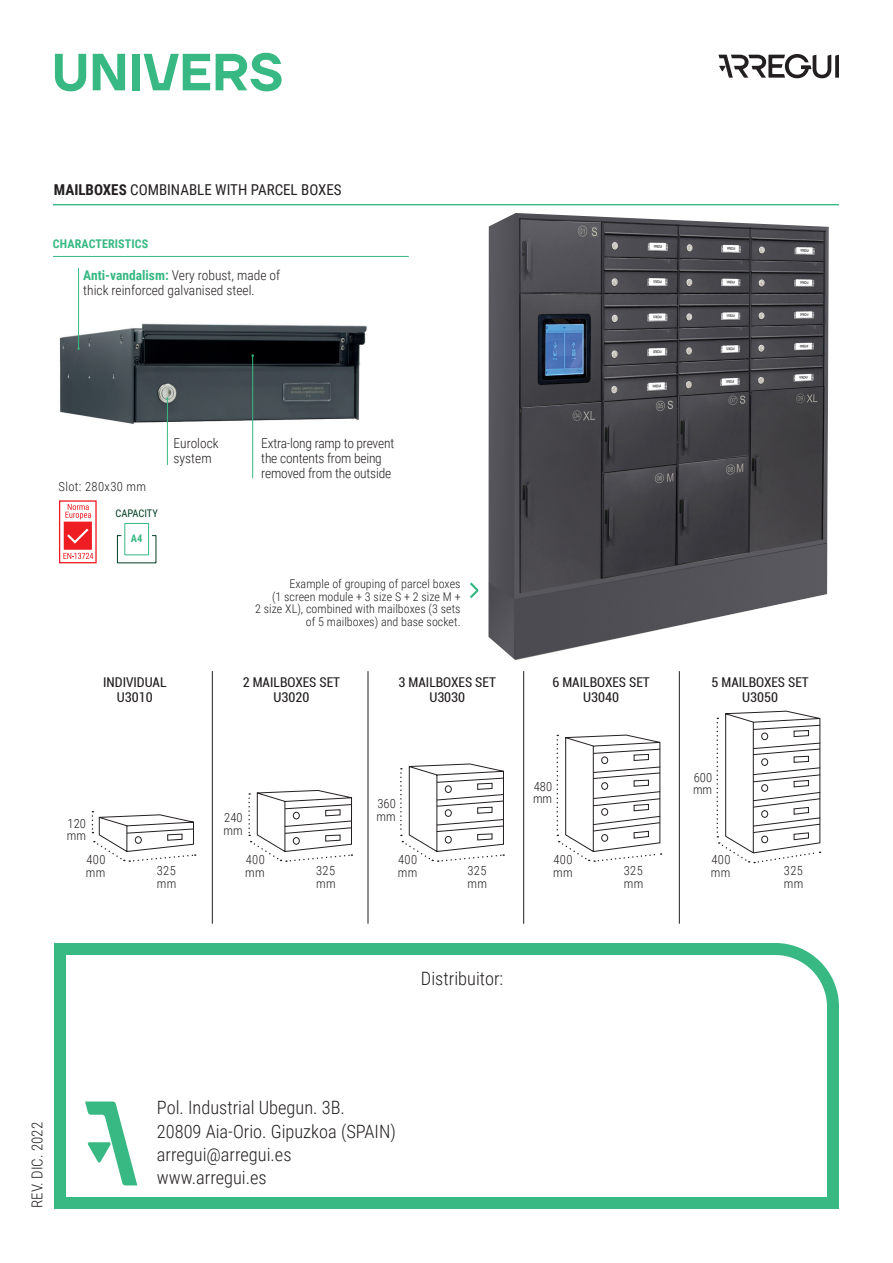
<style>
.page{position:relative;width:893px;height:1263px;background:#fff}
.page>*{position:absolute;margin:0;border:0;box-sizing:border-box;transform-origin:0 0}
.TEXTO_COMÚN{font:600 52.2px "TT Firs Neue";color:#38b983}
.t1{font:300 18.3px "Roboto Condensed";color:#231f20}
.TEXTO_COMÚN-2{font:15px "Roboto Condensed";color:#231f20}
.t2{font:300 15px "Roboto Condensed";color:#231f20}
.cuerpo_texto{font:300 13.5px/15px "Roboto Condensed";letter-spacing:-.015em;color:#231f20}
.cuerpo_texto-2{font:condensed 13.5px "Roboto";color:#231f20}
.cuerpo_texto-3{font:300 12.6px/12.6px "Roboto Condensed";letter-spacing:.03em;color:#231f20}
.cuerpo_texto-4{font:300 12px/12.6px "Roboto Condensed";letter-spacing:.005em;color:#231f20;text-align:right}
.cuerpo_texto-5{font:700 12px "Roboto Condensed";letter-spacing:.01em;color:#38b983}
.TEXTO_COMÚN-3{font:10.5px "Roboto Condensed";color:#003f22}
.TEXTO_COMÚN-4{font:700 10.5px "Roboto Condensed";color:#38b983}
.s1{font-weight:700}
.s2{font-weight:700;color:#38b983}
</style>
<div class="page">
<svg style="left:718px;top:54px;width:121px;height:24px"></svg>
<svg style="left:54px;top:943px;width:785px;height:266px"></svg>
<hr style="left:53px;top:204px;width:786px;height:1px;background:#38b983">
<svg style="left:717px;top:710px;width:104px;height:153px"></svg>
<svg style="left:92px;top:811px;width:104px;height:51px"></svg>
<svg style="left:557px;top:734px;width:105px;height:128px"></svg>
<svg style="left:400px;top:763px;width:104px;height:99px"></svg>
<svg style="left:248px;top:790px;width:104px;height:72px"></svg>
<hr style="left:212px;top:671px;width:1px;height:253px;background:#231f20">
<hr style="left:523px;top:671px;width:1px;height:253px;background:#231f20">
<hr style="left:368px;top:671px;width:1px;height:253px;background:#231f20">
<hr style="left:679px;top:671px;width:1px;height:253px;background:#231f20">
<hr style="left:53px;top:256px;width:356px;height:1px;background:#38b983">
<img style="left:59px;top:314px;width:308px;height:124px">
<hr style="left:167px;top:398px;width:1px;height:67px;background:#38b983">
<hr style="left:252px;top:356px;width:1px;height:122px;background:#38b983">
<hr style="left:78px;top:268px;width:1px;height:81px;background:#38b983">
<svg style="left:116px;top:535px;width:41px;height:29px"></svg>
<div style="left:124px;top:523px;width:25px;height:32px;border:1px solid #38b983"></div>
<div style="left:59px;top:500px;width:38px;height:63px;background:#fff;border:1px solid #ee1d23"></div>
<div style="left:64px;top:522px;width:28px;height:28px;background:#ee1d23;border:1px solid #ee1d23"></div>
<svg style="left:65px;top:504px;width:26px;height:15px"></svg>
<svg style="left:63px;top:553px;width:30px;height:6px"></svg>
<svg style="left:67px;top:529px;width:21px;height:15px"></svg>
<img style="left:488px;top:213px;width:341px;height:447px">
<svg style="left:470px;top:582px;width:9px;height:17px"></svg>
<p class="TEXTO_COMÚN" style="left:52px;top:36px;width:233px">UNIVERS</p>
<p class="TEXTO_COMÚN-2" style="left:54px;top:179px;width:289px"><span class="s1">MAILBOXES</span> COMBINABLE WITH PARCEL BOXES</p>
<p class="cuerpo_texto-5" style="left:53px;top:236px;width:97px">CHARACTERISTICS</p>
<p class="cuerpo_texto" style="left:83px;top:267px;width:198px"><span class="s2">Anti-vandalism:</span> Very robust, made of thick reinforced galvanised steel.</p>
<p class="cuerpo_texto-3" style="left:58px;top:479px;width:89px">Slot: 280x30 mm</p>
<p class="TEXTO_COMÚN-3" style="left:115px;top:506px;width:44px">CAPACITY</p>
<p class="TEXTO_COMÚN-4" style="left:131px;top:531px;width:13px">A4</p>
<p class="cuerpo_texto" style="left:174px;top:435px;width:47px">Eurolock system</p>
<p class="cuerpo_texto-2" style="left:103px;top:673px;width:65px">INDIVIDUAL</p>
<p class="cuerpo_texto-2" style="left:117px;top:688px;width:37px">U3010</p>
<p class="cuerpo_texto" style="left:261px;top:435px;width:134px">Extra-long ramp to prevent the contents from being removed from the outside</p>
<p class="cuerpo_texto-4" style="left:255px;top:577px;width:207px">Example of grouping of parcel boxes<br>(1 screen module + 3 size S + 2 size M +<br>2 size XL), combined with mailboxes (3 sets of 5 mailboxes) and base socket.</p>
<p class="cuerpo_texto-2" style="left:243px;top:673px;width:99px">2 MAILBOXES SET</p>
<p class="cuerpo_texto-2" style="left:273px;top:688px;width:37px">U3020</p>
<p class="cuerpo_texto-2" style="left:399px;top:673px;width:99px">3 MAILBOXES SET</p>
<p class="cuerpo_texto-2" style="left:429px;top:688px;width:37px">U3030</p>
<p class="cuerpo_texto-3" style="left:67px;top:816px;width:21px">120 mm</p>
<p class="cuerpo_texto-3" style="left:223px;top:811px;width:21px">240 mm</p>
<p class="cuerpo_texto-3" style="left:377px;top:797px;width:21px">360 mm</p>
<p class="cuerpo_texto-3" style="left:86px;top:853px;width:21px">400 mm</p>
<p class="cuerpo_texto-3" style="left:157px;top:864px;width:21px">325 mm</p>
<p class="cuerpo_texto-3" style="left:245px;top:853px;width:21px">400 mm</p>
<p class="cuerpo_texto-3" style="left:316px;top:864px;width:21px">325 mm</p>
<p class="cuerpo_texto-3" style="left:398px;top:853px;width:21px">400 mm</p>
<p class="cuerpo_texto-3" style="left:467px;top:864px;width:21px">325 mm</p>
<p class="cuerpo_texto-2" style="left:552px;top:673px;width:99px">6 MAILBOXES SET</p>
<p class="cuerpo_texto-2" style="left:583px;top:688px;width:37px">U3040</p>
<p class="cuerpo_texto-3" style="left:533px;top:780px;width:21px">480 mm</p>
<p class="cuerpo_texto-3" style="left:553px;top:853px;width:21px">400 mm</p>
<p class="cuerpo_texto-3" style="left:624px;top:864px;width:21px">325 mm</p>
<p class="t1" style="left:421px;top:966px;width:84px">Distribuitor:</p>
<p class="cuerpo_texto-2" style="left:711px;top:673px;width:99px">5 MAILBOXES SET</p>
<p class="cuerpo_texto-2" style="left:742px;top:688px;width:37px">U3050</p>
<p class="cuerpo_texto-3" style="left:693px;top:770px;width:21px">600 mm</p>
<p class="cuerpo_texto-3" style="left:711px;top:853px;width:21px">400 mm</p>
<p class="cuerpo_texto-3" style="left:784px;top:864px;width:21px">325 mm</p>
<p class="t2" style="left:27px;top:1208px;width:87px;rotate:-90deg">REV. DIC. 2022</p>
<p class="t1" style="left:157px;top:1095px;width:189px">Pol. Industrial Ubegun. 3B.</p>
<p class="t1" style="left:157px;top:1118px;width:240px">20809 Aia-Orio. Gipuzkoa (SPAIN)</p>
<p class="t1" style="left:157px;top:1142px;width:136px">arregui@arregui.es</p>
<p class="t1" style="left:157px;top:1165px;width:111px">www.arregui.es</p>
</div>
